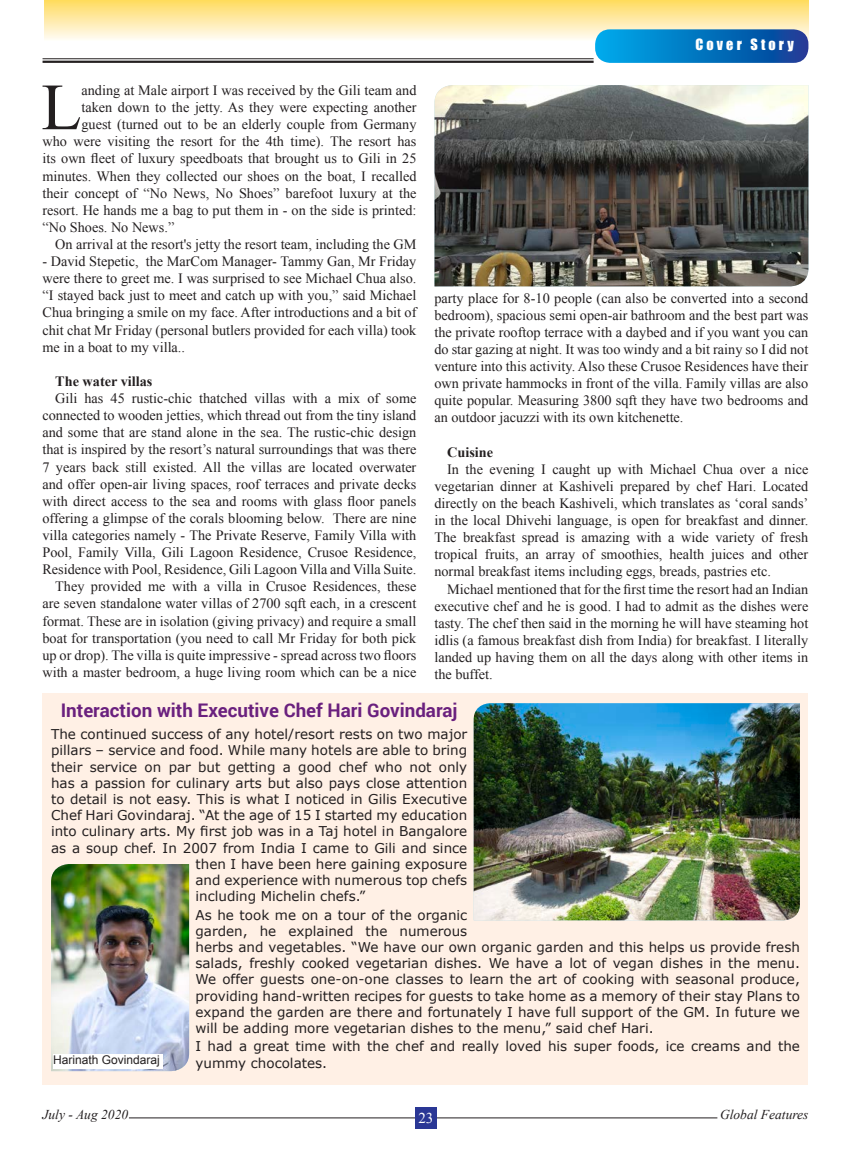
<style>
.page{position:relative;width:851px;height:1149px;background:#fff}
.page>*{position:absolute;margin:0;border:0;box-sizing:border-box;transform-origin:0 0}
.t1{font:65.85px "Times New Roman";color:#231f20}
.t2{font:700 18.75px "Roboto";color:#6a207e}
.t3{font:15px "Times New Roman";color:#fff}
.t4{font:14.25px/17.1px "Times New Roman";color:#231f20;text-align:justify}
.t5{font:700 14.25px "Times New Roman";color:#231f20}
.t6{font:14.25px "Impact";letter-spacing:.22em;color:#fff}
.t7{font:13.5px/16.2px "Verdana";color:#231f20}
.t8{font:italic 13.5px "Times New Roman";color:#231f20}
.t9{font:12px "Arial";color:#231f20}
</style>
<div class="page">
<div style="left:44px;top:0;width:764px;height:41px;background:linear-gradient(to bottom,#ffdb5f,#fffcf7)"></div>
<svg style="left:595px;top:29px;width:213px;height:34px;background:#0775bf"></svg>
<hr style="left:43px;top:61px;width:550px;height:2px;background:#231f20">
<hr style="left:43px;top:58px;width:550px;height:1px;background:#231f20">
<hr style="left:129px;top:1117px;width:588px;height:1px;background:#231f20">
<div style="left:415px;top:1106px;width:21px;height:22px;background:#2a3795"></div>
<img style="left:434px;top:85px;width:374px;height:201px">
<div style="left:43px;top:693px;width:765px;height:391px;background:#fff0e5"></div>
<img style="left:473px;top:703px;width:326px;height:217px">
<img style="left:51px;top:864px;width:138px;height:206px">
<div style="left:53px;top:1053px;width:110px;height:15px;background:#fff"></div>
<h1 class="t1" style="left:41px;top:63px;width:42px">L</h1>
<p class="t4" style="left:81px;top:81px;width:336px">anding at Male airport I was received by the Gili team and</p>
<p class="t4" style="left:81px;top:98px;width:336px">taken down to the jetty. As they were expecting another</p>
<p class="t4" style="left:81px;top:116px;width:336px">guest (turned out to be an elderly couple from Germany</p>
<p class="t4" style="left:42px;top:133px;width:375px">who were visiting the resort for the 4th time). The resort has</p>
<p class="t4" style="left:42px;top:150px;width:375px">its own fleet of luxury speedboats that brought us to Gili in 25</p>
<p class="t4" style="left:43px;top:167px;width:375px">minutes. When they collected our shoes on the boat, I recalled</p>
<p class="t4" style="left:43px;top:184px;width:375px">their concept of “No News, No Shoes” barefoot luxury at the</p>
<p class="t4" style="left:43px;top:201px;width:375px">resort. He hands me a bag to put them in - on the side is printed:</p>
<p class="t4" style="left:42px;top:218px;width:133px">“No Shoes. No News.”</p>
<p class="t4" style="left:55px;top:235px;width:362px">On arrival at the resort's jetty the resort team, including the GM</p>
<p class="t4" style="left:42px;top:252px;width:375px">- David Stepetic, the MarCom Manager- Tammy Gan, Mr Friday were there to greet me. I was surprised to see Michael Chua also. “I stayed back just to meet and catch up with you,” said Michael Chua bringing a smile on my face. After introductions and a bit of chit chat Mr Friday (personal butlers provided for each villa) took me in a boat to my villa..</p>
<p class="t5" style="left:55px;top:373px;width:99px">The water villas</p>
<p class="t4" style="left:42px;top:389px;width:375px;text-align:right">Gili has 45 rustic-chic thatched villas with a mix of some connected to wooden jetties, which thread out from the tiny island and some that are stand alone in the sea. The rustic-chic design that is inspired by the resort’s natural surroundings that was there 7 years back still existed. All the villas are located overwater and offer open-air living spaces, roof terraces and private decks with direct access to the sea and rooms with glass floor panels offering a glimpse of the corals blooming below. There are nine villa categories namely - The Private Reserve, Family Villa with Pool, Family Villa, Gili Lagoon Residence, Crusoe Residence, Residence with Pool, Residence, Gili Lagoon Villa and Villa Suite.<br>They provided me with a villa in Crusoe Residences, these are seven standalone water villas of 2700 sqft each, in a crescent format. These are in isolation (giving privacy) and require a small boat for transportation (you need to call Mr Friday for both pick up or drop). The villa is quite impressive - spread across two floors with a master bedroom, a huge living room which can be a nice</p>
<p class="t6" style="left:695px;top:33px;width:100px">COVER STORY</p>
<p class="t4" style="left:434px;top:289px;width:375px">party place for 8-10 people (can also be converted into a second bedroom), spacious semi open-air bathroom and the best part was the private rooftop terrace with a daybed and if you want you can do star gazing at night. It was too windy and a bit rainy so I did not venture into this activity. Also these Crusoe Residences have their own private hammocks in front of the villa. Family villas are also quite popular. Measuring 3800 sqft they have two bedrooms and an outdoor jacuzzi with its own kitchenette.</p>
<p class="t5" style="left:447px;top:444px;width:47px">Cuisine</p>
<p class="t4" style="left:434px;top:460px;width:375px;text-indent:13px">In the evening I caught up with Michael Chua over a nice vegetarian dinner at Kashiveli prepared by chef Hari. Located directly on the beach Kashiveli, which translates as ‘coral sands’ in the local Dhivehi language, is open for breakfast and dinner.<br>The breakfast spread is amazing with a wide variety of fresh tropical fruits, an array of smoothies, health juices and other normal breakfast items including eggs, breads, pastries etc.</p>
<p class="t4" style="left:434px;top:580px;width:375px;text-indent:13px">Michael mentioned that for the first time the resort had an Indian executive chef and he is good. I had to admit as the dishes were tasty. The chef then said in the morning he will have steaming hot idlis (a famous breakfast dish from India) for breakfast. I literally landed up having them on all the days along with other items in the buffet.</p>
<h2 class="t2" style="left:61px;top:696px;width:398px">Interaction with Executive Chef Hari Govindaraj</h2>
<p class="t7" style="left:51px;top:725px;width:417px">The continued success of any hotel/resort rests on two major</p>
<p class="t7" style="left:51px;top:742px;width:417px">pillars – service and food. While many hotels are able to bring</p>
<p class="t7" style="left:51px;top:758px;width:417px">their service on par but getting a good chef who not only</p>
<p class="t7" style="left:51px;top:774px;width:417px">has a passion for culinary arts but also pays close attention</p>
<p class="t7" style="left:51px;top:790px;width:417px">to detail is not easy. This is what I noticed in Gilis Executive</p>
<p class="t7" style="left:51px;top:806px;width:417px">Chef Hari Govindaraj. “At the age of 15 I started my education</p>
<p class="t7" style="left:51px;top:823px;width:417px">into culinary arts. My first job was in a Taj hotel in Bangalore</p>
<p class="t7" style="left:51px;top:839px;width:417px">as a soup chef. In 2007 from India I came to Gili and since</p>
<p class="t7" style="left:195px;top:855px;width:273px">then I have been here gaining exposure</p>
<p class="t7" style="left:195px;top:871px;width:273px">and experience with numerous top chefs</p>
<p class="t7" style="left:195px;top:887px;width:171px">including Michelin chefs.”</p>
<p class="t7" style="left:195px;top:906px;width:606px">As he took me on a tour of the organic<br>garden, he explained the numerous<br>herbs and vegetables. “We have our own organic garden and this helps us provide fresh salads, freshly cooked vegetarian dishes. We have a lot of vegan dishes in the menu.<br>We offer guests one-on-one classes to learn the art of cooking with seasonal produce, providing hand-written recipes for guests to take home as a memory of their stay Plans to expand the garden are there and fortunately I have full support of the GM. In future we will be adding more vegetarian dishes to the menu,” said chef Hari.</p>
<p class="t7" style="left:195px;top:1037px;width:606px">I had a great time with the chef and really loved his super foods, ice creams and the</p>
<p class="t9" style="left:53px;top:1051px;width:108px">Harinath Govindaraj</p>
<p class="t7" style="left:195px;top:1054px;width:133px">yummy chocolates.</p>
<p class="t8" style="left:43px;top:1106px;width:87px">July - Aug 2020</p>
<p class="t8" style="left:720px;top:1106px;width:90px">Global Features</p>
<p class="t3" style="left:418px;top:1107px;width:16px">23</p>
</div>
